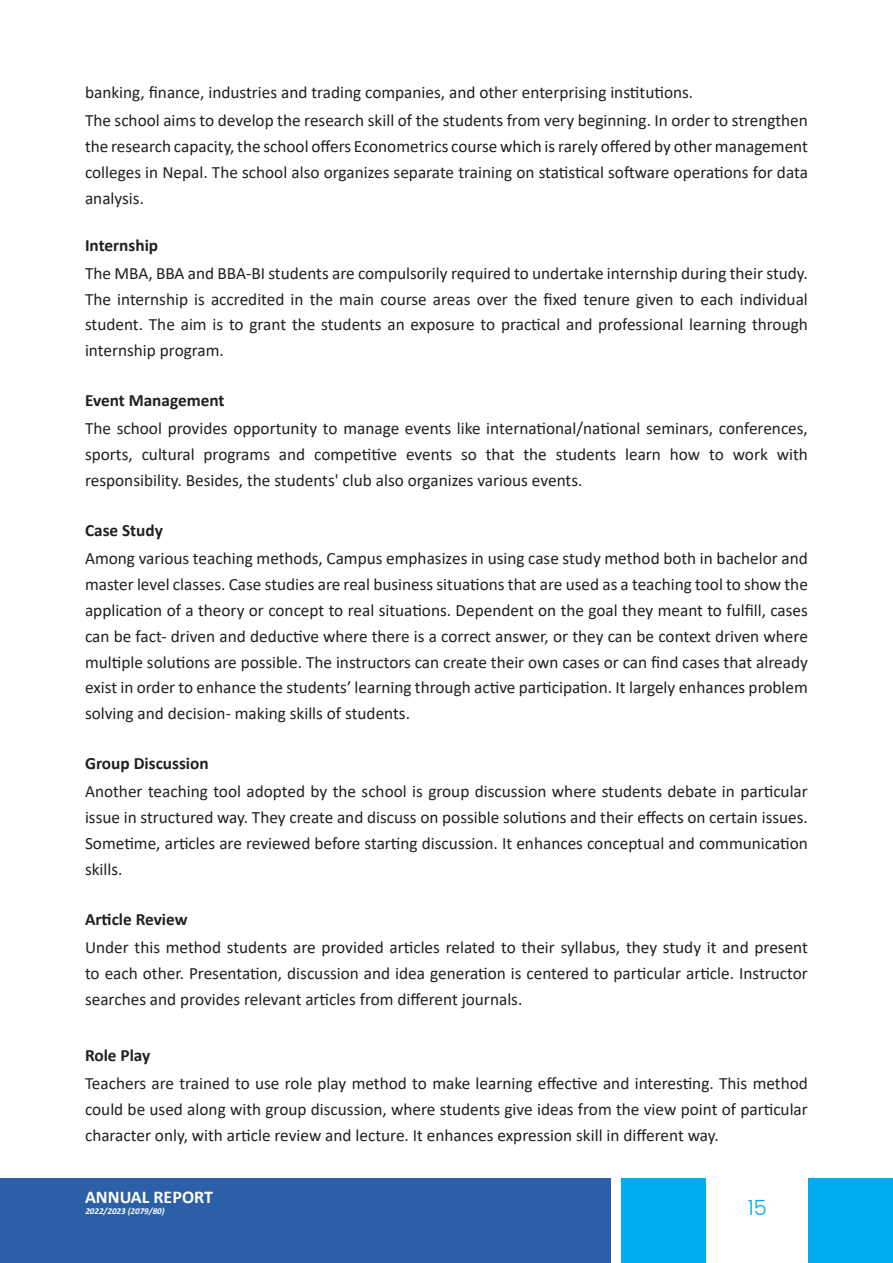
<style>
.page{position:relative;width:893px;height:1263px;background:#fff}
.page>*{position:absolute;margin:0;border:0;box-sizing:border-box;transform-origin:0 0}
.t1{font:300 21px "Poppins";color:#00aeef}
.t2{font:700 18px "Calibri";color:#fff}
.t3{font:17.25px/25.8px "Calibri";color:#231f20;text-align:justify}
.t4{font:700 17.25px "Calibri";color:#231f20}
.t5{font:italic 700 9px "Calibri";color:#fff}
</style>
<div class="page">
<div style="left:0;top:1178px;width:610px;height:85px;background:#2b5fa8"></div>
<div style="left:621px;top:1178px;width:272px;height:85px;background:#00aeef"></div>
<div style="left:707px;top:1178px;width:101px;height:85px;background:#fff"></div>
<p class="t3" style="left:85px;top:79px;width:610px">banking, finance, industries and trading companies, and other enterprising institutions.</p>
<p class="t3" style="left:85px;top:107px;width:724px">The school aims to develop the research skill of the students from very beginning. In order to strengthen the research capacity, the school offers Econometrics course which is rarely offered by other management colleges in Nepal. The school also organizes separate training on statistical software operations for data analysis.</p>
<p class="t4" style="left:85px;top:233px;width:75px">Internship</p>
<p class="t3" style="left:85px;top:260px;width:724px">The MBA, BBA and BBA-BI students are compulsorily required to undertake internship during their study.<br>The internship is accredited in the main course areas over the fixed tenure given to each individual student. The aim is to grant the students an exposure to practical and professional learning through internship program.</p>
<p class="t4" style="left:85px;top:388px;width:141px">Event Management</p>
<p class="t3" style="left:85px;top:415px;width:724px">The school provides opportunity to manage events like international/national seminars, conferences, sports, cultural programs and competitive events so that the students learn how to work with responsibility. Besides, the students' club also organizes various events.</p>
<p class="t4" style="left:85px;top:518px;width:79px">Case Study</p>
<p class="t3" style="left:85px;top:545px;width:724px">Among various teaching methods, Campus emphasizes in using case study method both in bachelor and master level classes. Case studies are real business situations that are used as a teaching tool to show the application of a theory or concept to real situations. Dependent on the goal they meant to fulfill, cases can be fact- driven and deductive where there is a correct answer, or they can be context driven where multiple solutions are possible. The instructors can create their own cases or can find cases that already exist in order to enhance the students’ learning through active participation. It largely enhances problem solving and decision- making skills of students.</p>
<p class="t4" style="left:85px;top:751px;width:125px">Group Discussion</p>
<p class="t3" style="left:85px;top:778px;width:724px">Another teaching tool adopted by the school is group discussion where students debate in particular issue in structured way. They create and discuss on possible solutions and their effects on certain issues.<br>Sometime, articles are reviewed before starting discussion. It enhances conceptual and communication skills.</p>
<p class="t4" style="left:85px;top:907px;width:104px">Article Review</p>
<p class="t3" style="left:85px;top:934px;width:724px">Under this method students are provided articles related to their syllabus, they study it and present to each other. Presentation, discussion and idea generation is centered to particular article. Instructor searches and provides relevant articles from different journals.</p>
<p class="t4" style="left:85px;top:1043px;width:67px">Role Play</p>
<p class="t3" style="left:85px;top:1070px;width:724px">Teachers are trained to use role play method to make learning effective and interesting. This method could be used along with group discussion, where students give ideas from the view point of particular character only, with article review and lecture. It enhances expression skill in different way.</p>
<p class="t2" style="left:85px;top:1185px;width:130px">ANNUAL REPORT</p>
<p class="t5" style="left:85px;top:1205px;width:83px">2022/2023 (2079/80)</p>
<p class="t1" style="left:748px;top:1195px;width:21px">15</p>
</div>
